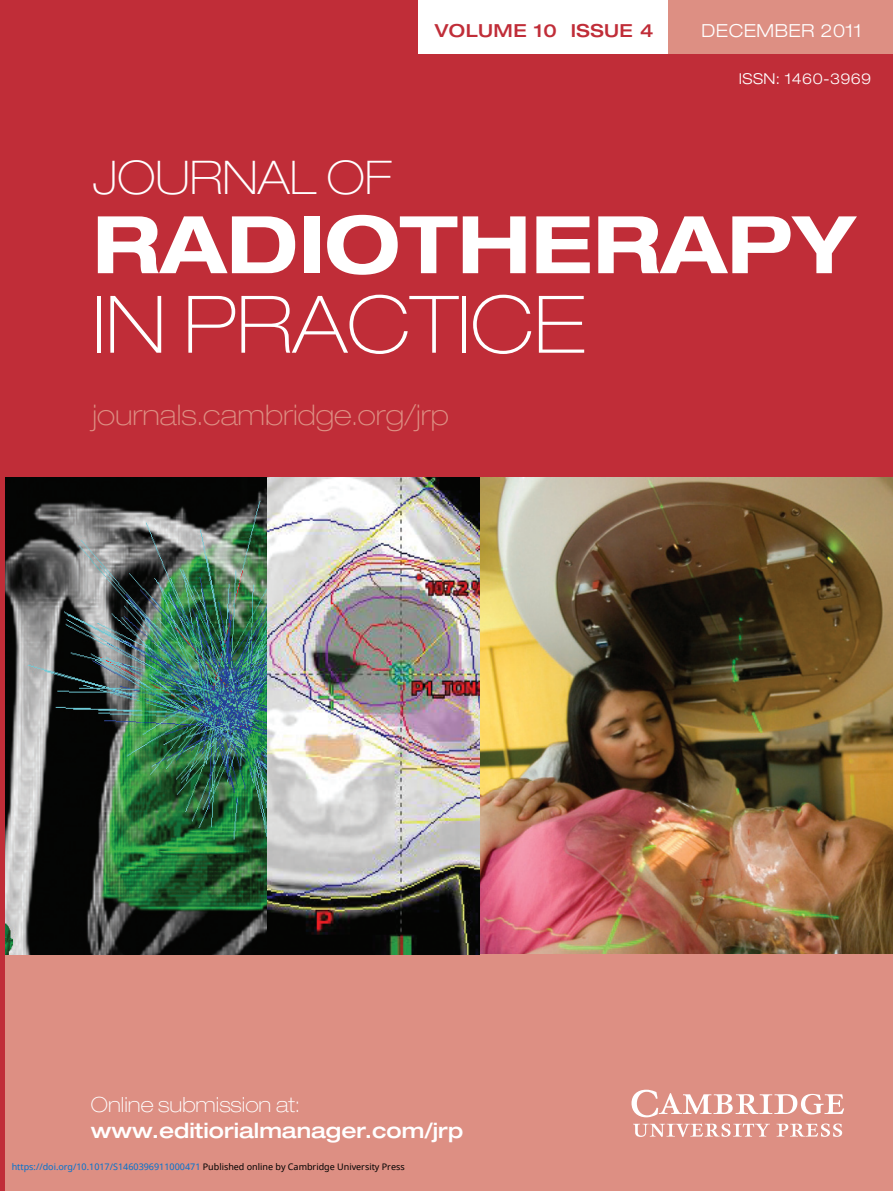
<style>
.page{position:relative;width:893px;height:1191px;background:#c02d38}
.page>*{position:absolute;margin:0;border:0;box-sizing:border-box;transform-origin:0 0}
.t1{font:700 expanded 79.5px "Helvetica Neue";color:#fff}
.t2{font:100 expanded 79.5px "Helvetica Neue";color:#fff}
.t3{font:100 expanded 46.5px "Helvetica Neue";color:#fff}
.t4{font:100 expanded 28.5px "Helvetica Neue";color:#dd8f83}
.t5{font:500 expanded 21px "Helvetica Neue";color:#fff}
.t6{font:100 expanded 21px "Helvetica Neue";color:#fff}
.t7{font:500 expanded 18px "Helvetica Neue";letter-spacing:.025em;color:#c02d38}
.t8{font:300 expanded 18px "Helvetica Neue";letter-spacing:.025em;color:#fff}
.t9{font:300 expanded 15px "Helvetica Neue";letter-spacing:.025em;color:#fff}
.t10{font:9px "Noto Sans";color:#0172cf}
.s1{color:#000}
</style>
<div class="page">
<div style="left:5px;top:952px;width:888px;height:239px;background:#dd8f83"></div>
<svg style="left:631px;top:1089px;width:213px;height:28px"></svg>
<svg style="left:633px;top:1123px;width:137px;height:14px"></svg>
<svg style="left:776px;top:1123px;width:66px;height:13px"></svg>
<img style="left:5px;top:477px;width:888px;height:478px">
<div style="left:419px;top:0;width:321px;height:54px;background:#fff"></div>
<div style="left:668px;top:0;width:225px;height:54px;background:#dd8f83"></div>
<img style="left:267px;top:478px;width:212px;height:477px">
<img style="left:5px;top:478px;width:262px;height:477px">
<h3 class="t7" style="left:435px;top:24px;width:220px">VOLUME 10 ISSUE 4</h3>
<h3 class="t8" style="left:701px;top:24px;width:162px">DECEMBER 2011</h3>
<h3 class="t9" style="left:739px;top:73px;width:134px">ISSN: 1460-3969</h3>
<h2 class="t3" style="left:92px;top:160px;width:301px">JOURNAL OF</h2>
<h1 class="t1" style="left:92px;top:215px;width:764px">RADIOTHERAPY</h1>
<h1 class="t2" style="left:92px;top:296px;width:495px">IN PRACTICE</h1>
<h3 class="t4" style="left:92px;top:405px;width:358px">journals.cambridge.org/jrp</h3>
<h3 class="t6" style="left:91px;top:1097px;width:210px">Online submission at:</h3>
<h3 class="t5" style="left:91px;top:1122px;width:374px">www.editiorialmanager.com/jrp</h3>
<p class="t10" style="left:12px;top:1160px;width:394px">https://doi.org/10.1017/S1460396911000471 <span class="s1">Published online by Cambridge University Press</span></p>
</div>
